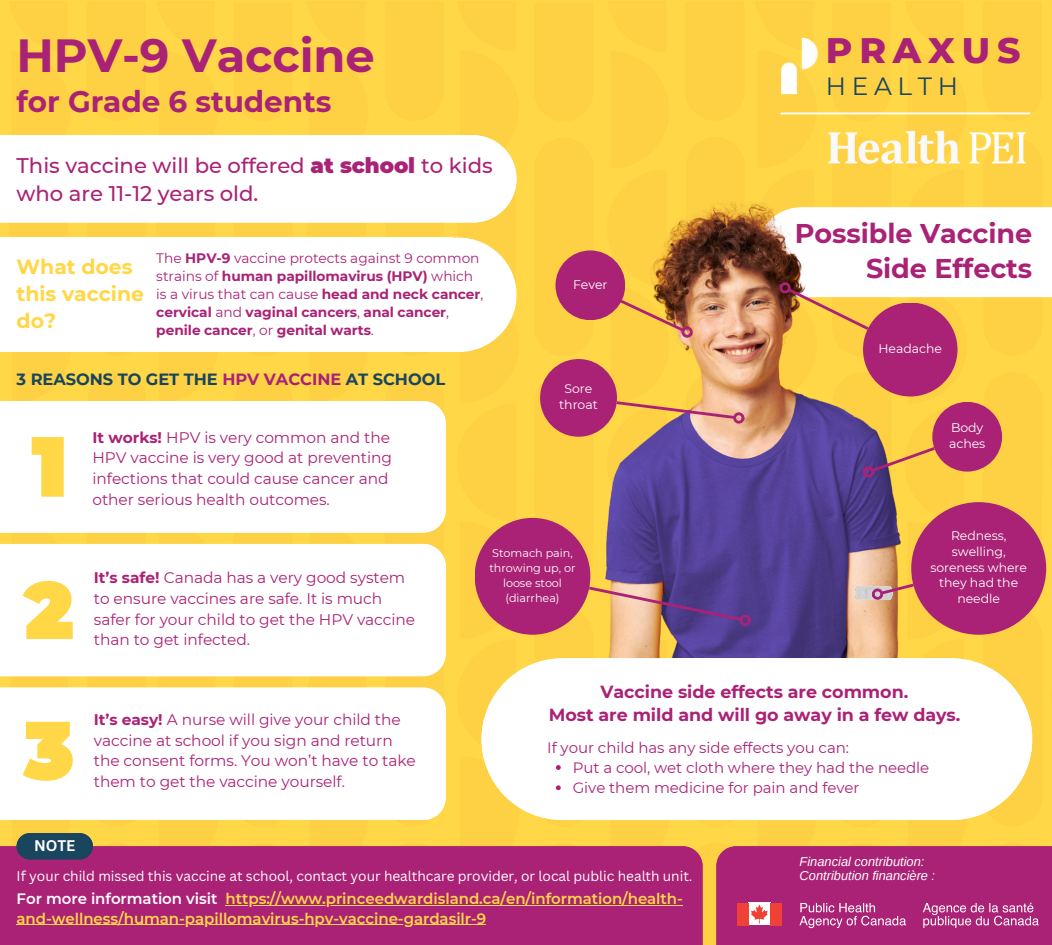
<style>
.page{position:relative;width:1052px;height:945px;background:#fff}
.page>*{position:absolute;margin:0;border:0;box-sizing:border-box;transform-origin:0 0}
.t1{font:700 46.38px "Montserrat";letter-spacing:-.005em;color:#aa2276}
.t2{font:800 36.12px "Montserrat";letter-spacing:.19em;color:#aa2276}
.t3{font:700 29.5px "Montserrat";letter-spacing:-.005em;color:#aa2276}
.t4{font:700 27.12px "Montserrat";letter-spacing:-.005em;color:#aa2276}
.t5{font:24.88px "Montserrat";letter-spacing:.225em;color:#19455e}
.t6{font:500 21.25px/28.1px "Montserrat";letter-spacing:-.005em;color:#aa2276}
.t7{font:700 20.5px/27.2px "Montserrat";letter-spacing:-.005em;color:#ffd747}
.t8{font:700 17.5px/23.1px "Montserrat";letter-spacing:-.005em;color:#aa2276;text-align:center}
.t9{font:700 16.25px "Montserrat";letter-spacing:-.005em;color:#19455e}
.t10{font:15.38px/20.6px "Montserrat";letter-spacing:-.005em;color:#aa2276}
.t11{font:600 15px "Montserrat";letter-spacing:-.005em;color:#ffd747}
.t12{font:15px "Montserrat";letter-spacing:-.005em;color:#aa2276}
.t13{font:600 15px "Montserrat";letter-spacing:-.005em;color:#fff}
.t14{font:700 15px "Canva Sans";color:#fff}
.t15{font:700 13.75px/17.8px "Montserrat";letter-spacing:-.005em;color:#aa2276}
.t16{font:13.75px "Canva Sans";letter-spacing:-.005em;color:#fff}
.t17{font:italic 12.88px/13.9px "Liberation Sans";color:#fff}
.t18{font:12.5px/16px "Montserrat";letter-spacing:-.005em;color:#fff;text-align:center}
.t19{font:11.25px/15px "Montserrat";letter-spacing:-.005em;color:#fff;text-align:center}
.s1{font-weight:900}
.s2{font-weight:400}
.s3{color:#aa2276}
.s4{font-weight:700}
</style>
<div class="page">
<div style="left:0;top:2px;width:1052px;height:943px;background:#fed044"></div>
<div style="left:400px;top:238px;width:116px;height:114px;background:#fff;border-radius:50%"></div>
<div style="left:0;top:238px;width:452px;height:114px;background:#fff"></div>
<img style="left:595px;top:201px;width:312px;height:457px">
<svg style="left:586px;top:585px;width:167px;height:44px;background:#9c7684"></svg>
<svg style="left:613px;top:400px;width:124px;height:21px;background:#eab26b"></svg>
<div style="left:733px;top:412px;width:12px;height:12px;border:3px solid #aa2276;border-radius:50%"></div>
<svg style="left:587px;top:283px;width:109px;height:58px;background:#d8a343"></svg>
<svg style="left:756px;top:207px;width:296px;height:125px"></svg>
<svg style="left:859px;top:445px;width:79px;height:36px;background:#bc905d"></svg>
<svg style="left:869px;top:582px;width:48px;height:21px"></svg>
<div style="left:555px;top:250px;width:70px;height:70px;background:#aa2276;border-radius:50%"></div>
<div style="left:540px;top:359px;width:77px;height:78px;background:#aa2276;border-radius:50%"></div>
<div style="left:932px;top:402px;width:70px;height:70px;background:#aa2276;border-radius:50%"></div>
<div style="left:911px;top:502px;width:135px;height:133px;background:#aa2276;border-radius:50%"></div>
<div style="left:863px;top:303px;width:94px;height:94px;background:#aa2276;border-radius:50%"></div>
<div style="left:475px;top:518px;width:115px;height:117px;background:#aa2276;border-radius:50%"></div>
<img style="left:777px;top:29px;width:47px;height:67px">
<svg style="left:481px;top:658px;width:551px;height:162px"></svg>
<div style="left:0;top:846px;width:702px;height:99px;background:#aa2276"></div>
<svg style="left:17px;top:833px;width:76px;height:26px;background:#25495d"></svg>
<svg style="left:556px;top:765px;width:5px;height:5px"></svg>
<svg style="left:556px;top:785px;width:5px;height:5px"></svg>
<hr style="left:226px;top:905px;width:457px;height:1px;background:#ffd747">
<hr style="left:17px;top:925px;width:469px;height:1px;background:#ffd747">
<svg style="left:716px;top:846px;width:336px;height:99px;background:#b02d79"></svg>
<img style="left:826px;top:127px;width:201px;height:42px">
<hr style="left:781px;top:113px;width:248px;height:1px;background:#fff">
<svg style="left:0;top:135px;width:516px;height:87px"></svg>
<svg style="left:0;top:401px;width:446px;height:131px"></svg>
<svg style="left:32px;top:437px;width:32px;height:60px"></svg>
<svg style="left:0;top:688px;width:446px;height:132px"></svg>
<svg style="left:0;top:544px;width:446px;height:132px"></svg>
<svg style="left:23px;top:581px;width:49px;height:58px"></svg>
<svg style="left:23px;top:722px;width:49px;height:59px"></svg>
<h4 class="t1" style="left:17px;top:27px;width:360px">HPV-9 Vaccine</h4>
<p class="t3" style="left:17px;top:84px;width:316px">for Grade 6 students</p>
<p class="t6" style="left:17px;top:151px;width:478px">This vaccine will be offered <span class="s1">at school</span> to kids who are 11-12 years old.</p>
<p class="t2" style="left:826px;top:28px;width:196px">PRAXUS</p>
<p class="t5" style="left:826px;top:71px;width:134px">HEALTH</p>
<p class="t4" style="left:795px;top:216px;width:239px">Possible Vaccine</p>
<p class="t15" style="left:156px;top:250px;width:329px"><span class="s2">The</span> HPV-9 <span class="s2">vaccine protects against 9 common strains of</span> human papillomavirus (HPV) <span class="s2">which is a virus that can cause</span> head and neck cancer<span class="s2">, </span>cervical <span class="s2">and</span> vaginal cancers<span class="s2">,</span> anal cancer<span class="s2">, </span>penile cancer<span class="s2">, or</span> genital warts<span class="s2">.</span></p>
<p class="t7" style="left:17px;top:253px;width:118px">What does</p>
<p class="t4" style="left:866px;top:252px;width:168px">Side Effects</p>
<p class="t7" style="left:17px;top:280px;width:129px">this vaccine do?</p>
<p class="t18" style="left:573px;top:276px;width:36px">Fever</p>
<p class="t9" style="left:17px;top:370px;width:430px">3 REASONS TO GET THE <span class="s3">HPV VACCINE</span> AT SCHOOL</p>
<p class="t10" style="left:92px;top:427px;width:301px"><span class="s4">It works!</span> HPV is very common and the HPV vaccine is very good at preventing infections that could cause cancer and other serious health outcomes.</p>
<p class="t10" style="left:94px;top:567px;width:323px"><span class="s4">It’s safe!</span> Canada has a very good system to ensure vaccines are safe. It is much safer for your child to get the HPV vaccine than to get infected.</p>
<p class="t10" style="left:94px;top:709px;width:324px"><span class="s4">It’s easy!</span> A nurse will give your child the vaccine at school if you sign and return the consent forms. You won’t have to take them to get the vaccine yourself.</p>
<h5 class="t14" style="left:34px;top:835px;width:43px">NOTE</h5>
<h1 class="t18" style="left:559px;top:380px;width:40px">Sore throat</h1>
<p class="t19" style="left:489px;top:546px;width:88px">Stomach pain, throwing up, or loose stool (diarrhea)</p>
<h2 class="t18" style="left:878px;top:341px;width:65px">Headache</h2>
<h3 class="t18" style="left:949px;top:419px;width:38px;text-align:left">Body aches</h3>
<p class="t18" style="left:930px;top:527px;width:98px">Redness, swelling, soreness where they had the needle</p>
<p class="t8" style="left:549px;top:680px;width:413px">Vaccine side effects are common.<br>Most are mild and will go away in a few days.</p>
<h3 class="t12" style="left:547px;top:738px;width:303px">If your child has any side effects you can:</h3>
<h4 class="t12" style="left:573px;top:758px;width:358px">Put a cool, wet cloth where they had the needle</h4>
<p class="t12" style="left:573px;top:779px;width:288px">Give them medicine for pain and fever</p>
<p class="t16" style="left:17px;top:867px;width:677px">If your child missed this vaccine at school, contact your healthcare provider, or local public health unit.</p>
<p class="t13" style="left:17px;top:889px;width:202px">For more information visit</p>
<p class="t11" style="left:226px;top:889px;width:459px">https://www.princeedwardisland.ca/en/information/health-</p>
<p class="t11" style="left:17px;top:909px;width:471px">and-wellness/human-papillomavirus-hpv-vaccine-gardasilr-9</p>
<p class="t17" style="left:800px;top:855px;width:137px">Financial contribution:<br>Contribution financière :</p>
</div>
